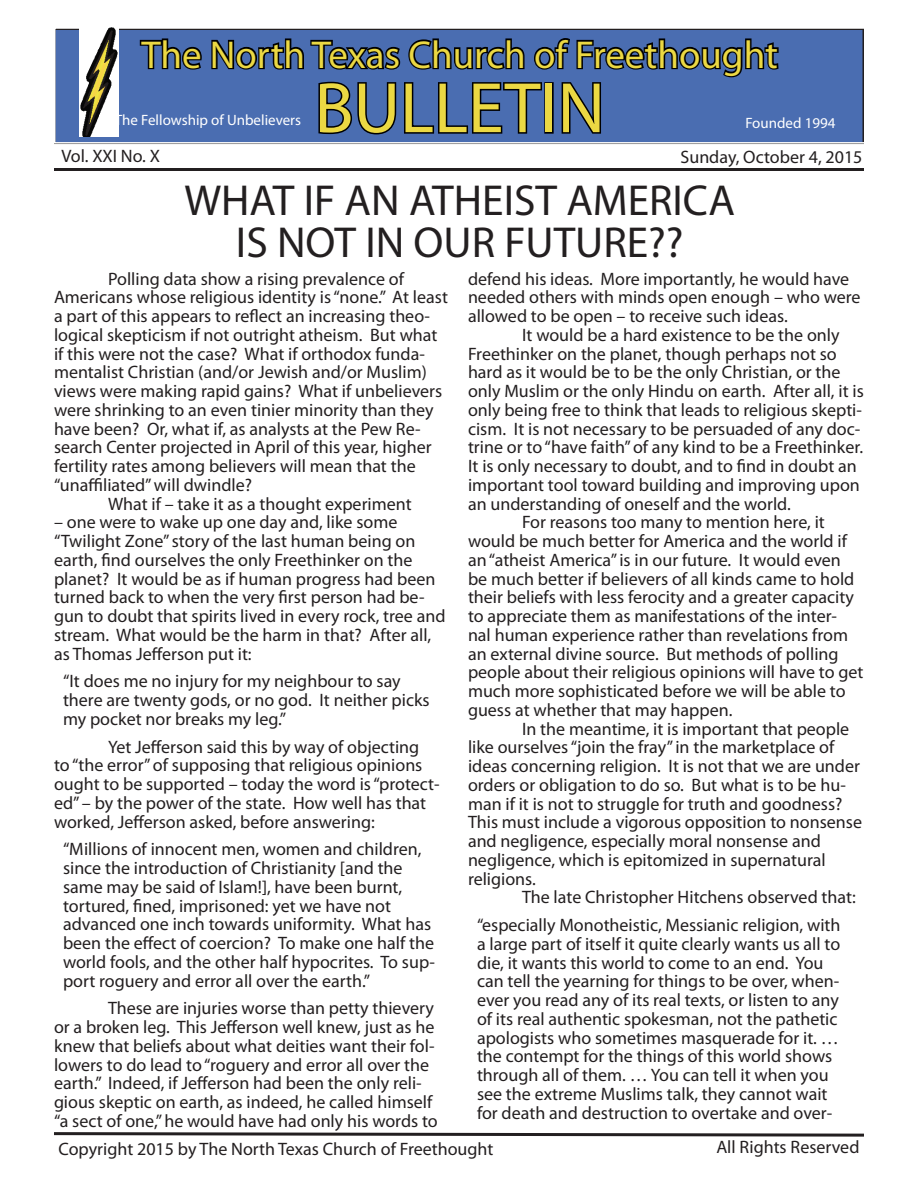
<style>
.page{position:relative;width:918px;height:1188px;background:#fff}
.page>*{position:absolute;margin:0;border:0;box-sizing:border-box;transform-origin:0 0}
.t1{font:72px "Myriad Pro";color:#ebd843}
.t2{font:43.5px/42px "Myriad Pro";color:#231f20;text-align:center}
.t3{font:39px "Myriad Pro";color:#ebd843}
.t4{font:18px/18.8px "Myriad Pro";color:#231f20}
.t5{font:15px "Myriad Pro";color:#fff}
</style>
<div class="page">
<div style="left:55px;top:29px;width:808px;height:114px;background:#4a6db1"></div>
<svg style="left:139px;top:38px;width:63px;height:32px"></svg>
<svg style="left:211px;top:38px;width:568px;height:97px"></svg>
<div style="left:54px;top:27px;width:812px;height:117px;border:2px solid #fff"></div>
<img style="left:80px;top:27px;width:39px;height:110px">
<svg style="left:54px;top:1132px;width:810px;height:5px"></svg>
<hr style="left:54px;top:168px;width:810px;height:3px;background:#231f20">
<p class="t3" style="left:141px;top:31px;width:638px">The North Texas Church of Freethought</p>
<p class="t1" style="left:314px;top:64px;width:292px">BULLETIN</p>
<p class="t5" style="left:115px;top:111px;width:188px">The Fellowship of Unbelievers</p>
<p class="t5" style="left:745px;top:114px;width:92px">Founded 1994</p>
<p class="t4" style="left:62px;top:146px;width:100px">Vol. XXI No. X</p>
<p class="t4" style="left:681px;top:147px;width:183px">Sunday, October 4, 2015</p>
<p class="t2" style="left:184px;top:179px;width:552px">WHAT IF AN ATHEIST AMERICA<br>IS NOT IN OUR FUTURE??</p>
<p class="t4" style="left:54px;top:269px;width:395px;text-indent:54px">Polling data show a rising prevalence of Americans whose religious identity is “none.” At least a part of this appears to reflect an increasing theo&shy;logical skepticism if not outright atheism. But what if this were not the case? What if orthodox funda&shy;mentalist Christian (and/or Jewish and/or Muslim) views were making rapid gains? What if unbelievers were shrinking to an even tinier minority than they have been? Or, what if, as analysts at the Pew Re&shy;search Center projected in April of this year, higher fertility rates among believers will mean that the “unaffiliated” will dwindle?</p>
<p class="t4" style="left:108px;top:494px;width:305px">What if – take it as a thought experiment</p>
<p class="t4" style="left:54px;top:513px;width:393px">– one were to wake up one day and, like some “Twilight Zone” story of the last human being on earth, find ourselves the only Freethinker on the planet? It would be as if human progress had been turned back to when the very first person had be&shy;gun to doubt that spirits lived in every rock, tree and stream. What would be the harm in that? After all, as Thomas Jefferson put it:</p>
<p class="t4" style="left:63px;top:672px;width:368px">“It does me no injury for my neighbour to say there are twenty gods, or no god. It neither picks my pocket nor breaks my leg.”</p>
<p class="t4" style="left:54px;top:737px;width:387px;text-indent:54px">Yet Jefferson said this by way of objecting<br>to “the error” of supposing that religious opinions ought to be supported – today the word is “protect&shy;ed” – by the power of the state. How well has that worked, Jefferson asked, before answering:</p>
<p class="t4" style="left:63px;top:840px;width:374px">“Millions of innocent men, women and children, since the introduction of Christianity [and the same may be said of Islam!], have been burnt, tortured, fined, imprisoned: yet we have not advanced one inch towards uniformity. What has been the effect of coercion? To make one half the world fools, and the other half hypocrites. To sup&shy;port roguery and error all over the earth.”</p>
<p class="t4" style="left:54px;top:999px;width:385px;text-indent:54px">These are injuries worse than petty thievery or a broken leg. This Jefferson well knew, just as he knew that beliefs about what deities want their fol&shy;lowers to do lead to “roguery and error all over the earth.” Indeed, if Jefferson had been the only reli&shy;gious skeptic on earth, as indeed, he called himself “a sect of one,” he would have had only his words to</p>
<p class="t4" style="left:468px;top:269px;width:394px">defend his ideas. More importantly, he would have needed others with minds open enough – who were allowed to be open – to receive such ideas.</p>
<p class="t4" style="left:468px;top:325px;width:397px;text-indent:54px">It would be a hard existence to be the only Freethinker on the planet, though perhaps not so hard as it would be to be the only Christian, or the only Muslim or the only Hindu on earth. After all, it is only being free to think that leads to religious skepti&shy;cism. It is not necessary to be persuaded of any doc&shy;trine or to “have faith” of any kind to be a Freethinker.<br>It is only necessary to doubt, and to find in doubt an important tool toward building and improving upon an understanding of oneself and the world.</p>
<p class="t4" style="left:468px;top:513px;width:397px;text-indent:54px">For reasons too many to mention here, it would be much better for America and the world if an “atheist America” is in our future. It would even be much better if believers of all kinds came to hold their beliefs with less ferocity and a greater capacity to appreciate them as manifestations of the inter&shy;nal human experience rather than revelations from an external divine source. But methods of polling people about their religious opinions will have to get much more sophisticated before we will be able to guess at whether that may happen.</p>
<p class="t4" style="left:468px;top:719px;width:396px;text-indent:54px">In the meantime, it is important that people like ourselves “join the fray” in the marketplace of ideas concerning religion. It is not that we are under orders or obligation to do so. But what is to be hu&shy;man if it is not to struggle for truth and goodness?<br>This must include a vigorous opposition to nonsense and negligence, especially moral nonsense and negligence, which is epitomized in supernatural religions.</p>
<p class="t4" style="left:522px;top:888px;width:335px">The late Christopher Hitchens observed that:</p>
<p class="t4" style="left:477px;top:915px;width:365px">“especially Monotheistic, Messianic religion, with a large part of itself it quite clearly wants us all to die, it wants this world to come to an end. You can tell the yearning for things to be over, when&shy;ever you read any of its real texts, or listen to any of its real authentic spokesman, not the pathetic apologists who sometimes masquerade for it. … the contempt for the things of this world shows through all of them. … You can tell it when you see the extreme Muslims talk, they cannot wait for death and destruction to overtake and over-</p>
<p class="t4" style="left:58px;top:1139px;width:436px">Copyright 2015 by The North Texas Church of Freethought</p>
<p class="t4" style="left:716px;top:1137px;width:145px">All Rights Reserved</p>
</div>
